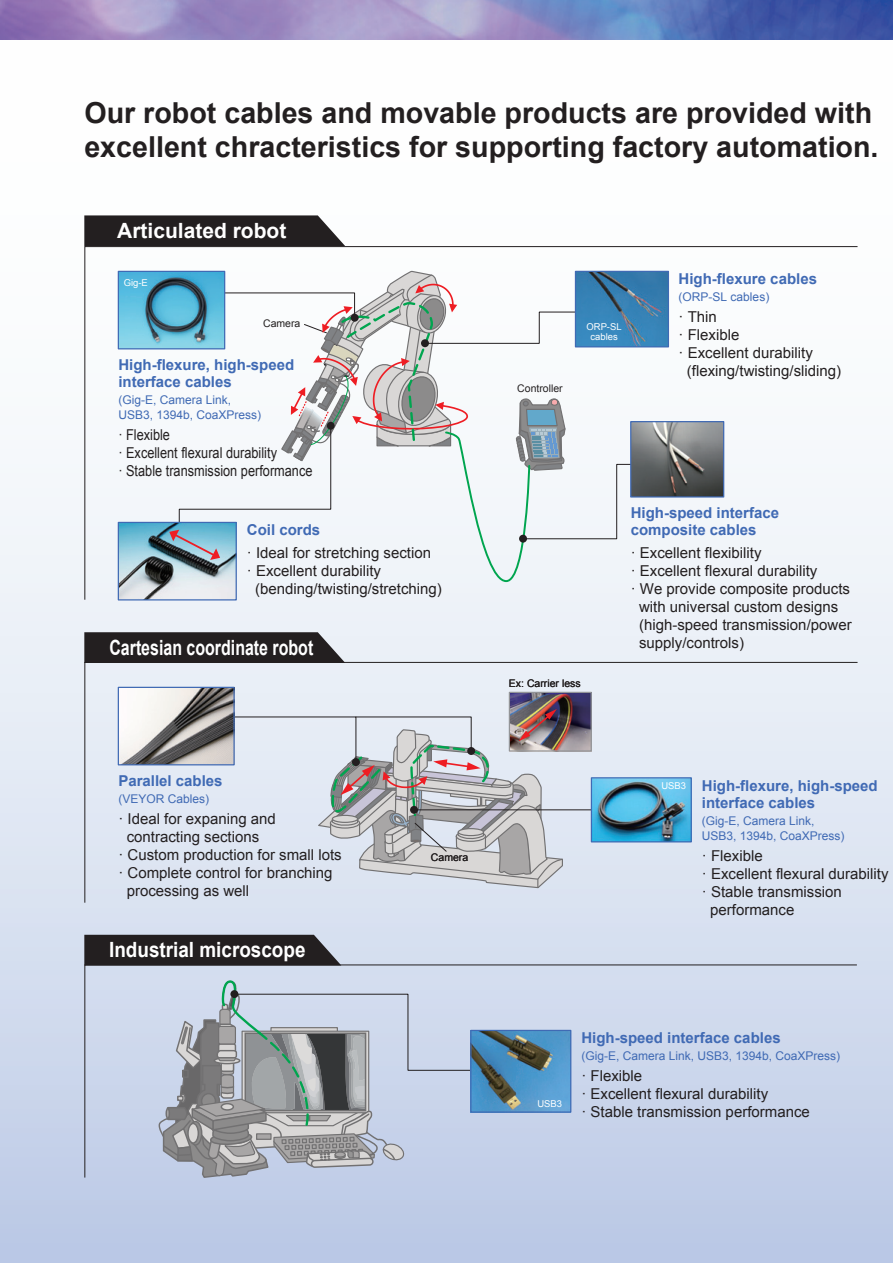
<style>
.page{position:relative;width:893px;height:1263px;background:#fff}
.page>*{position:absolute;margin:0;border:0;box-sizing:border-box;transform-origin:0 0}
.t1{font:700 28.95px/34.5px "Arial";color:#231f20}
.t2{font:700 21px "Arial";color:#fff;scale:.76 1}
.t3{font:700 21px "Arial";color:#fff;scale:.9 1}
.t4{font:700 21px "Arial";color:#fff}
.t5{font:15px/18px "Arial";color:#231f20}
.t6{font:700 15px/17px "Arial";color:#406ab4}
.t7{font:15px/18px "Arial";color:#231f20;scale:.85 1}
.t8{font:12px/14.9px "Arial";color:#406ab4}
.t9{font:10.5px "Arial";color:#231f20}
.t10{font:9.45px/10.1px "Arial";color:#fff;text-align:center}
</style>
<div class="page">
<div style="left:0;top:0;width:893px;height:1263px;background:linear-gradient(to bottom,#fff,#c3d0e9)"></div>
<img style="left:0;top:0;width:893px;height:40px">
<svg style="left:84px;top:661px;width:774px;height:242px;background:#e2e9f3"></svg>
<hr style="left:414px;top:809px;width:203px;height:1px;background:#231f20">
<img style="left:120px;top:689px;width:113px;height:20px">
<div style="left:118px;top:687px;width:117px;height:78px;border:1px solid #406ab4"></div>
<img style="left:511px;top:694px;width:79px;height:56px">
<div style="left:509px;top:692px;width:83px;height:60px;border:1px solid #939598"></div>
<img style="left:593px;top:779px;width:97px;height:61px">
<div style="left:591px;top:777px;width:101px;height:65px;border:1px solid #406ab4"></div>
<svg style="left:84px;top:964px;width:774px;height:214px;background:#cad4ea"></svg>
<svg style="left:84px;top:709px;width:480px;height:256px;background:#bec2cb"></svg>
<svg style="left:156px;top:977px;width:316px;height:206px;background:#b2b9c5"></svg>
<svg style="left:84px;top:215px;width:261px;height:31px;background:#312d2e"></svg>
<div style="left:84px;top:246px;width:774px;height:355px;background:#f6f9fb"></div>
<img style="left:120px;top:524px;width:115px;height:74px">
<svg style="left:168px;top:270px;width:464px;height:314px"></svg>
<div style="left:118px;top:522px;width:119px;height:78px;border:1px solid #406ab4"></div>
<img style="left:120px;top:273px;width:103px;height:74px">
<div style="left:118px;top:271px;width:107px;height:78px;border:1px solid #406ab4"></div>
<img style="left:577px;top:273px;width:90px;height:72px">
<div style="left:575px;top:271px;width:94px;height:76px;border:1px solid #406ab4"></div>
<img style="left:632px;top:423px;width:90px;height:73px">
<div style="left:630px;top:421px;width:94px;height:77px;border:1px solid #406ab4"></div>
<img style="left:472px;top:1032px;width:97px;height:79px">
<div style="left:470px;top:1030px;width:101px;height:83px;border:1px solid #406ab4"></div>
<svg style="left:84px;top:632px;width:261px;height:31px;background:#2f2b2c"></svg>
<p class="t1" style="left:84px;top:96px;width:796px">Our robot cables and movable products are provided with excellent chracteristics for supporting factory automation.</p>
<p class="t4" style="left:117px;top:217px;width:171px">Articulated robot</p>
<p class="t10" style="left:124px;top:278px;width:26px">Gig-E</p>
<p class="t9" style="left:263px;top:317px;width:39px">Camera</p>
<p class="t6" style="left:118px;top:357px;width:177px">High-flexure, high-speed interface cables</p>
<p class="t8" style="left:118px;top:393px;width:144px">(Gig-E, Camera Link,<br>USB3, 1394b, CoaXPress)</p>
<p class="t7" style="left:118px;top:426px;width:230px">· Flexible<br>· Excellent flexural durability<br>· Stable transmission performance</p>
<p class="t6" style="left:247px;top:522px;width:75px">Coil cords</p>
<p class="t5" style="left:247px;top:544px;width:186px">· Ideal for stretching section</p>
<p class="t5" style="left:247px;top:562px;width:136px">· Excellent durability</p>
<p class="t5" style="left:255px;top:580px;width:188px">(bending/twisting/stretching)</p>
<p class="t2" style="left:109px;top:634px;width:270px">Cartesian coordinate robot</p>
<p class="t6" style="left:118px;top:773px;width:106px">Parallel cables</p>
<p class="t8" style="left:118px;top:792px;width:92px">(VEYOR Cables)</p>
<p class="t5" style="left:118px;top:810px;width:159px">· Ideal for expaning and</p>
<p class="t5" style="left:127px;top:828px;width:134px">contracting sections</p>
<p class="t5" style="left:118px;top:846px;width:225px">· Custom production for small lots</p>
<p class="t5" style="left:118px;top:864px;width:216px">· Complete control for branching</p>
<p class="t5" style="left:127px;top:882px;width:124px">processing as well</p>
<p class="t3" style="left:109px;top:936px;width:220px">Industrial microscope</p>
<p class="t9" style="left:431px;top:851px;width:39px">Camera</p>
<p class="t9" style="left:517px;top:382px;width:47px">Controller</p>
<p class="t10" style="left:586px;top:321px;width:37px">ORP-SL cables</p>
<p class="t6" style="left:679px;top:271px;width:140px">High-flexure cables</p>
<p class="t8" style="left:679px;top:290px;width:92px">(ORP-SL cables)</p>
<p class="t5" style="left:679px;top:308px;width:40px">· Thin</p>
<p class="t5" style="left:679px;top:326px;width:62px">· Flexible</p>
<p class="t5" style="left:679px;top:344px;width:136px">· Excellent durability</p>
<p class="t5" style="left:687px;top:362px;width:156px">(flexing/twisting/sliding)</p>
<p class="t9" style="left:509px;top:676px;width:73px">Ex: Carrier less</p>
<p class="t6" style="left:631px;top:505px;width:150px">High-speed interface composite cables</p>
<p class="t5" style="left:631px;top:544px;width:132px">· Excellent flexibility</p>
<p class="t5" style="left:631px;top:562px;width:188px">· Excellent flexural durability</p>
<p class="t5" style="left:631px;top:580px;width:221px">· We provide composite products</p>
<p class="t5" style="left:639px;top:598px;width:201px">with universal custom designs</p>
<p class="t5" style="left:639px;top:616px;width:214px">(high-speed transmission/power</p>
<p class="t5" style="left:639px;top:634px;width:107px">supply/controls)</p>
<p class="t10" style="left:661px;top:780px;width:26px">USB3</p>
<p class="t6" style="left:702px;top:777px;width:177px">High-flexure, high-speed interface cables</p>
<p class="t8" style="left:702px;top:813px;width:144px">(Gig-E, Camera Link,<br>USB3, 1394b, CoaXPress)</p>
<p class="t5" style="left:702px;top:846px;width:62px">· Flexible</p>
<p class="t5" style="left:702px;top:864px;width:188px">· Excellent flexural durability</p>
<p class="t5" style="left:702px;top:882px;width:142px">· Stable transmission</p>
<p class="t5" style="left:710px;top:900px;width:86px">performance</p>
<p class="t10" style="left:537px;top:1098px;width:26px">USB3</p>
<p class="t6" style="left:581px;top:1030px;width:201px">High-speed interface cables</p>
<p class="t8" style="left:581px;top:1049px;width:260px">(Gig-E, Camera Link, USB3, 1394b, CoaXPress)</p>
<p class="t5" style="left:581px;top:1067px;width:230px">· Flexible<br>· Excellent flexural durability<br>· Stable transmission performance</p>
</div>
